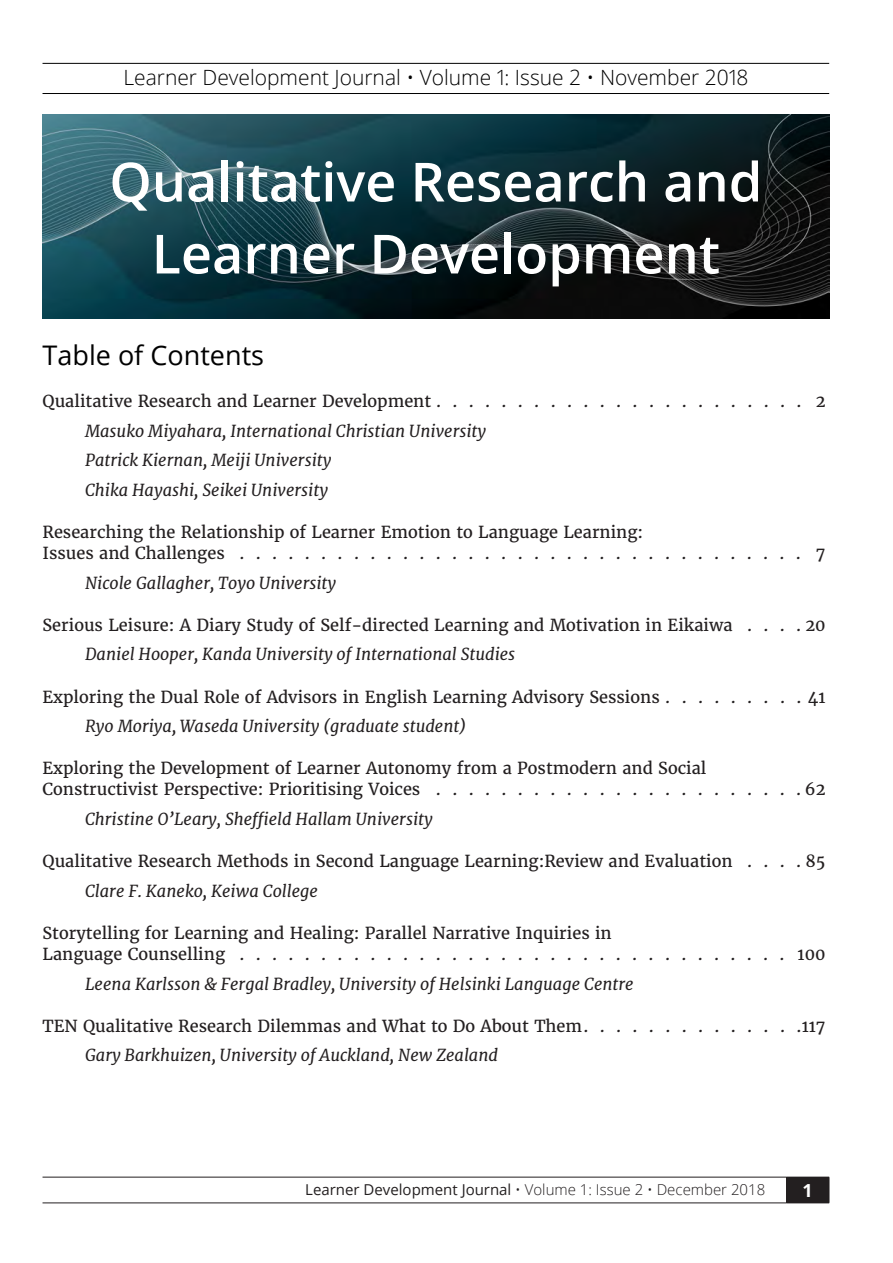
<style>
.page{position:relative;width:893px;height:1263px;background:#fff}
.page>*{position:absolute;margin:0;border:0;box-sizing:border-box;transform-origin:0 0}
.t1{font:600 54px/72px "Open Sans";color:#fff;text-align:center}
.t2{font:27px "Open Sans";color:#000}
.t3{font:300 21px "Open Sans";color:#000}
.t4{font:700 18px "Open Sans";color:#fff}
.t5{font:16.5px/21px "Merriweather";color:#231f20}
.t6{font:italic 16.5px/29.5px "Merriweather";color:#231f20}
.t7{font:300 15px "Open Sans";color:#231f20}
.s1{font-weight:400}
</style>
<div class="page">
<div style="left:786px;top:1177px;width:43px;height:26px;background:#231f20"></div>
<hr style="left:43px;top:1177px;width:743px;height:1px;background:#231f20">
<svg style="left:829px;top:1177px;width:1px;height:26px"></svg>
<hr style="left:43px;top:1202px;width:743px;height:1px;background:#231f20">
<img style="left:43px;top:115px;width:786px;height:204px">
<hr style="left:43px;top:63px;width:786px;height:1px;background:#000">
<hr style="left:43px;top:93px;width:786px;height:1px;background:#000">
<p class="t3" style="left:123px;top:62px;width:626px">Learner Development Journal • Volume 1: Issue 2 • November 2018</p>
<h1 class="t1" style="left:109px;top:145px;width:655px">Qualitative Research and<br>Learner Development</h1>
<h2 class="t2" style="left:43px;top:336px;width:223px">Table of Contents</h2>
<p class="t5" style="left:43px;top:391px;width:390px">Qualitative Research and Learner Development</p>
<p class="t5" style="left:816px;top:391px;width:11px">2</p>
<p class="t6" style="left:85px;top:416px;width:403px">Masuko Miyahara, International Christian University<br>Patrick Kiernan, Meiji University<br>Chika Hayashi, Seikei University</p>
<p class="t5" style="left:43px;top:522px;width:602px">Researching the Relationship of Learner Emotion to Language Learning:<br>Issues and Challenges</p>
<p class="t5" style="left:816px;top:543px;width:11px">7</p>
<p class="t6" style="left:85px;top:568px;width:253px">Nicole Gallagher, Toyo University</p>
<p class="t5" style="left:43px;top:615px;width:692px">Serious Leisure: A Diary Study of Self-directed Learning and Motivation in Eikaiwa</p>
<p class="t5" style="left:805px;top:615px;width:22px">20</p>
<p class="t6" style="left:85px;top:640px;width:432px">Daniel Hooper, Kanda University of International Studies</p>
<p class="t5" style="left:43px;top:686px;width:619px">Exploring the Dual Role of Advisors in English Learning Advisory Sessions</p>
<p class="t5" style="left:808px;top:686px;width:19px">41</p>
<p class="t6" style="left:85px;top:711px;width:383px">Ryo Moriya, Waseda University (graduate student)</p>
<p class="t5" style="left:43px;top:758px;width:665px">Exploring the Development of Learner Autonomy from a Postmodern and Social<br>Constructivist Perspective: Prioritising Voices</p>
<p class="t5" style="left:805px;top:779px;width:22px">62</p>
<p class="t6" style="left:85px;top:804px;width:349px">Christine O’Leary, Sheffield Hallam University</p>
<p class="t5" style="left:43px;top:851px;width:692px">Qualitative Research Methods in Second Language Learning:Review and Evaluation</p>
<p class="t5" style="left:805px;top:851px;width:22px">85</p>
<p class="t6" style="left:85px;top:876px;width:234px">Clare F. Kaneko, Keiwa College</p>
<p class="t5" style="left:43px;top:923px;width:571px">Storytelling for Learning and Healing: Parallel Narrative Inquiries in<br>Language Counselling</p>
<p class="t5" style="left:798px;top:944px;width:29px">100</p>
<p class="t6" style="left:85px;top:969px;width:550px">Leena Karlsson &amp; Fergal Bradley, University of Helsinki Language Centre</p>
<p class="t5" style="left:43px;top:1015px;width:541px">TEN Qualitative Research Dilemmas and What to Do About Them</p>
<p class="t5" style="left:802px;top:1015px;width:25px">117</p>
<p class="t6" style="left:85px;top:1041px;width:414px">Gary Barkhuizen, University of Auckland, New Zealand</p>
<p class="t7" style="left:305px;top:1178px;width:462px"><span class="s1">Learner Development Journal</span> • Volume 1: Issue 2 • December 2018</p>
<p class="t4" style="left:803px;top:1178px;width:12px">1</p>
</div>
